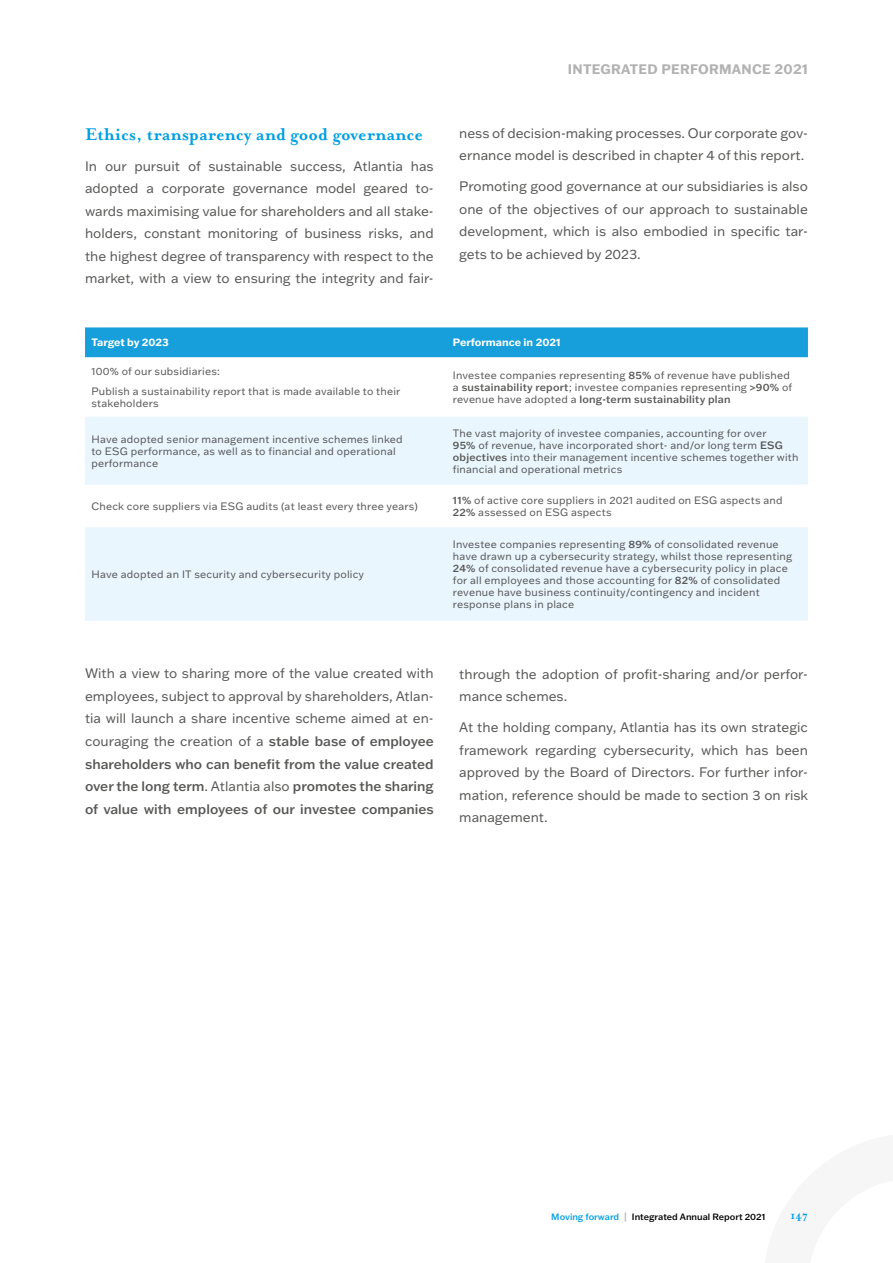
<style>
.page{position:relative;width:893px;height:1263px;background:#fff}
.page>*{position:absolute;margin:0;border:0;box-sizing:border-box;transform-origin:0 0}
.t1{font:700 19.5px "Mrs Eaves OT";color:#009fe3}
.t2{font:13.5px/22.5px "Franklin Gothic ATF";color:#575756;text-align:justify}
.t3{font:700 13.5px "Franklin Gothic ATF";letter-spacing:.02em;color:#b3b2b2}
.t4{font:700 12px "Mrs Eaves OT";color:#009fe3}
.t5{font:10.5px/12px "Franklin Gothic ATF";letter-spacing:.02em;color:#575756}
.t6{font:700 10.5px "Franklin Gothic ATF";color:#fff}
.t7{font:500 9px "Franklin Gothic ATF";color:#000}
.s1{font-weight:500}
.s2{color:#009fe3}
.s3{color:#b3b2b2}
</style>
<div class="page">
<div style="left:85px;top:327px;width:723px;height:30px;background:#169fdb"></div>
<svg style="left:85px;top:417px;width:723px;height:204px;fill:#eaf6fe"></svg>
<h1 class="t1" style="left:85px;top:123px;width:339px">Ethics, transparency and good governance</h1>
<p class="t2" style="left:85px;top:154px;width:350px">In our pursuit of sustainable success, Atlantia has adopted a corporate governance model geared to&shy;wards maximising value for shareholders and all stake&shy;holders, constant monitoring of business risks, and the highest degree of transparency with respect to the market, with a view to ensuring the integrity and fair-</p>
<p class="t3" style="left:568px;top:60px;width:242px">INTEGRATED PERFORMANCE 2021</p>
<p class="t2" style="left:459px;top:121px;width:350px">ness of decision-making processes. Our corporate gov&shy;ernance model is described in chapter 4 of this report.</p>
<p class="t2" style="left:459px;top:175px;width:350px">Promoting good governance at our subsidiaries is also one of the objectives of our approach to sustainable development, which is also embodied in specific tar&shy;gets to be achieved by 2023.</p>
<p class="t6" style="left:91px;top:335px;width:79px">Target by 2023</p>
<p class="t6" style="left:453px;top:335px;width:109px">Performance in 2021</p>
<p class="t5" style="left:91px;top:360px;width:311px;line-height:20.5px">100% of our subsidiaries:<br>Publish a sustainability report that is made available to their</p>
<p class="t5" style="left:91px;top:397px;width:69px">stakeholders</p>
<p class="t5" style="left:453px;top:369px;width:341px">Investee companies representing <span class="s1">85%</span> of revenue have published a <span class="s1">sustainability report</span>; investee companies representing <span class="s1">&gt;90%</span> of revenue have adopted a <span class="s1">long-term sustainability plan</span></p>
<p class="t5" style="left:91px;top:433px;width:313px">Have adopted senior management incentive schemes linked to ESG performance, as well as to financial and operational performance</p>
<p class="t5" style="left:453px;top:427px;width:347px">The vast majority of investee companies, accounting for over<br><span class="s1">95%</span> of revenue, have incorporated short- and/or long term <span class="s1">ESG objectives</span> into their management incentive schemes together with financial and operational metrics</p>
<p class="t5" style="left:91px;top:500px;width:328px">Check core suppliers via ESG audits (at least every three years)</p>
<p class="t5" style="left:453px;top:494px;width:331px"><span class="s1">11%</span> of active core suppliers in 2021 audited on ESG aspects and<br><span class="s1">22%</span> assessed on ESG aspects</p>
<p class="t5" style="left:91px;top:568px;width:274px">Have adopted an IT security and cybersecurity policy</p>
<p class="t5" style="left:453px;top:538px;width:341px">Investee companies representing <span class="s1">89%</span> of consolidated revenue have drawn up a cybersecurity strategy, whilst those representing <span class="s1">24%</span> of consolidated revenue have a cybersecurity policy in place for all employees and those accounting for <span class="s1">82%</span> of consolidated revenue have business continuity/contingency and incident response plans in place</p>
<p class="t2" style="left:85px;top:662px;width:350px">With a view to sharing more of the value created with employees, subject to approval by shareholders, Atlan&shy;tia will launch a share incentive scheme aimed at en&shy;couraging the creation of a <span class="s1">stable base of employee shareholders who can benefit from the value created over the long term</span>. Atlantia also <span class="s1">promotes the sharing of value with employees of our investee companies</span></p>
<p class="t2" style="left:459px;top:662px;width:350px">through the adoption of profit-sharing and/or perfor&shy;mance schemes.</p>
<p class="t2" style="left:459px;top:715px;width:350px">At the holding company, Atlantia has its own strategic framework regarding cybersecurity, which has been approved by the Board of Directors. For further infor&shy;mation, reference should be made to section 3 on risk management.</p>
<p class="t7" style="left:551px;top:1211px;width:216px"><span class="s2">Moving forward</span> <span class="s3">|</span> Integrated Annual Report 2021</p>
<p class="t4" style="left:790px;top:1209px;width:19px">147</p>
</div>
